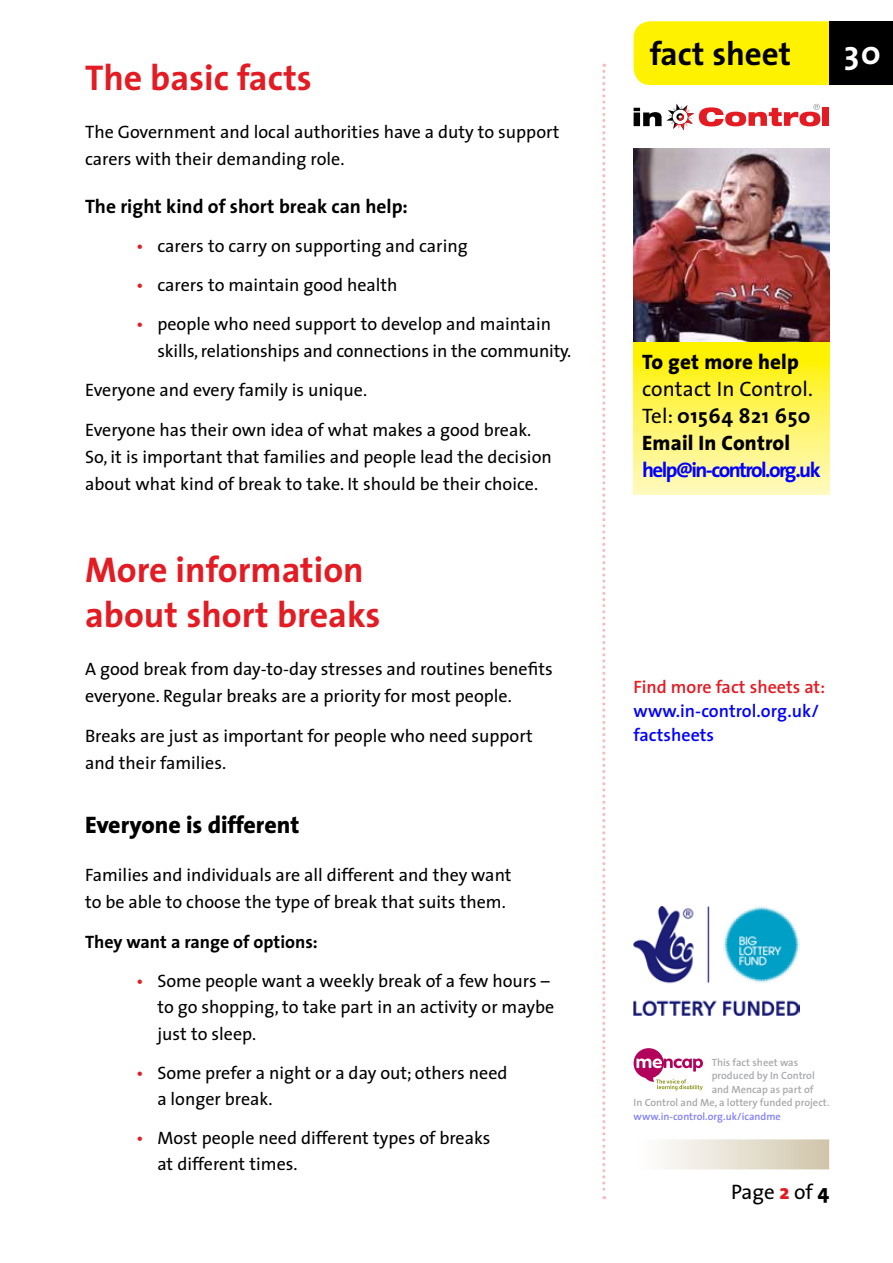
<style>
.page{position:relative;width:893px;height:1263px;background:#fff}
.page>*{position:absolute;margin:0;border:0;box-sizing:border-box;transform-origin:0 0}
.t1{font:700 36px/45px "The Sans";color:#e31b23}
.t2{font:700 33px "The Sans";color:#000}
.t3{font:700 33px "The Sans";color:#fff}
.t4{font:800 24px "The Sans";color:#000}
.t5{font:21px/27px "The Sans";color:#000;text-align:justify}
.t6{font:700 21px "The Sans";letter-spacing:-.075em;color:#00f}
.t7{font:800 21px "The Sans";letter-spacing:.01em;color:#000}
.t8{font:700 19.5px "The Sans";color:#000}
.t9{font:18px/27px "The Sans";color:#000}
.t10{font:600 18px/24px "The Sans";color:#00f}
.t11{font:700 18px "The Sans";color:#000}
.t12{font:600 18px "The Sans";color:#e31b23}
.t13{font:600 10.5px "The Sans";color:#a7a9ac}
.t14{font:600 10.5px "The Sans";color:#8080ff}
.s1{color:#e31b23}
.s2{font-weight:700}
.s3{font-weight:800}
.s4{font-weight:800;color:#e31b23}
</style>
<div class="page">
<svg style="left:602px;top:64px;width:3px;height:1135px"></svg>
<div style="left:634px;top:21px;width:195px;height:64px;background:#fff200"></div>
<div style="left:650px;top:41px;width:142px;height:24px;background:#fff200"></div>
<div style="left:829px;top:21px;width:64px;height:64px;background:#000"></div>
<div style="left:823px;top:107px;width:6px;height:19px;background:#e31b23"></div>
<svg style="left:634px;top:104px;width:186px;height:26px"></svg>
<svg style="left:634px;top:341px;width:195px;height:153px;background:#fef35e"></svg>
<img style="left:634px;top:149px;width:195px;height:192px">
<div style="left:634px;top:1139px;width:195px;height:30px;background:linear-gradient(to right,#fff,#d1c6ab)"></div>
<svg style="left:634px;top:1048px;width:69px;height:42px"></svg>
<img style="left:634px;top:907px;width:166px;height:109px">
<h1 class="t1" style="left:85px;top:54px;width:228px">The basic facts</h1>
<p class="t9" style="left:85px;top:118px;width:476px">The Government and local authorities have a duty to support carers with their demanding role.</p>
<p class="t8" style="left:85px;top:190px;width:324px">The right kind of short break can help:</p>
<p class="t9" style="left:136px;top:232px;width:333px"><span class="s1">•</span> carers to carry on supporting and caring</p>
<p class="t9" style="left:136px;top:271px;width:263px"><span class="s1">•</span> carers to maintain good health</p>
<p class="t9" style="left:157px;top:311px;width:415px;line-height:26.2px;text-indent:-21px"><span class="s1">•</span> people who need support to develop and maintain skills, relationships and connections in the community.</p>
<p class="t9" style="left:85px;top:376px;width:284px">Everyone and every family is unique.</p>
<p class="t9" style="left:85px;top:416px;width:468px">Everyone has their own idea of what makes a good break.<br>So, it is important that families and people lead the decision about what kind of break to take. It should be their choice.</p>
<h1 class="t1" style="left:85px;top:546px;width:297px">More information about short breaks</h1>
<p class="t9" style="left:85px;top:655px;width:469px">A good break from day-to-day stresses and routines benefits everyone. Regular breaks are a priority for most people.</p>
<p class="t9" style="left:85px;top:722px;width:449px">Breaks are just as important for people who need support and their families.</p>
<h3 class="t4" style="left:85px;top:805px;width:216px">Everyone is different</h3>
<p class="t9" style="left:85px;top:861px;width:428px">Families and individuals are all different and they want to be able to choose the type of break that suits them.</p>
<p class="t11" style="left:85px;top:927px;width:234px">They want a range of options:</p>
<p class="t9" style="left:157px;top:967px;width:399px;line-height:26.2px;text-indent:-21px"><span class="s1">•</span> Some people want a weekly break of a few hours – to go shopping, to take part in an activity or maybe just to sleep.</p>
<p class="t9" style="left:157px;top:1059px;width:352px;line-height:26.2px;text-indent:-21px"><span class="s1">•</span> Some prefer a night or a day out; others need a longer break.</p>
<p class="t9" style="left:157px;top:1124px;width:335px;line-height:26.2px;text-indent:-21px"><span class="s1">•</span> Most people need different types of breaks at different times.</p>
<h2 class="t2" style="left:650px;top:26px;width:143px">fact sheet</h2>
<h2 class="t3" style="left:844px;top:25px;width:38px">30</h2>
<p class="t7" style="left:642px;top:344px;width:158px">To get more help</p>
<p class="t5" style="left:642px;top:375px;width:172px">contact In Control.<br>Tel: <span class="s2">01564 821 650<br></span><span class="s3">Email In Control</span></p>
<p class="t6" style="left:642px;top:453px;width:180px">help@in-control.org.uk</p>
<p class="t12" style="left:634px;top:672px;width:193px">Find more fact sheets at:</p>
<p class="t10" style="left:634px;top:699px;width:187px">www.in-control.org.uk/ factsheets</p>
<p class="t13" style="left:712px;top:1053px;width:88px">This fact sheet was</p>
<p class="t13" style="left:712px;top:1067px;width:105px">produced by In Control</p>
<p class="t13" style="left:712px;top:1080px;width:103px">and Mencap as part of</p>
<p class="t13" style="left:634px;top:1094px;width:198px">In Control and Me, a lottery funded project.</p>
<p class="t14" style="left:634px;top:1107px;width:149px">www.in-control.org.uk/icandme</p>
<p class="t5" style="left:731px;top:1178px;width:100px">Page <span class="s4">2</span> of <span class="s3">4</span></p>
</div>
